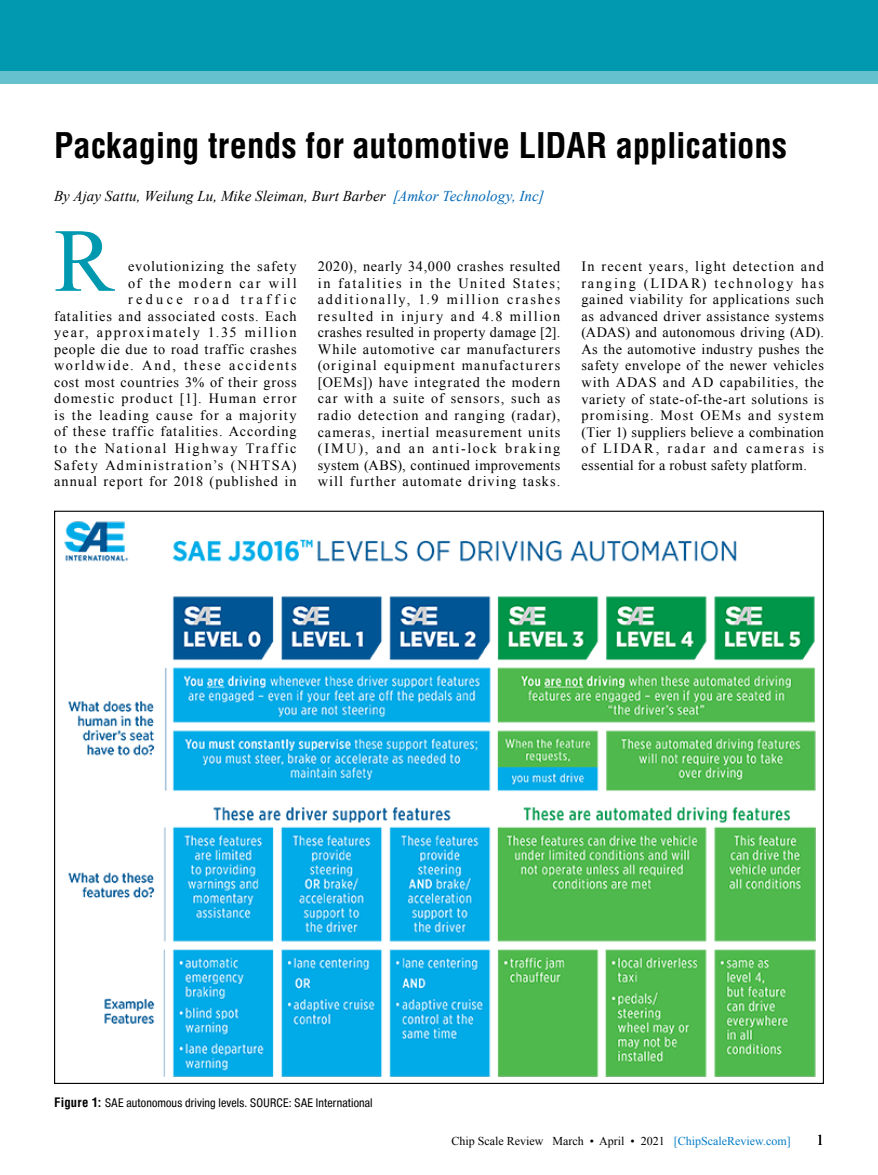
<style>
.page{position:relative;width:878px;height:1175px;background:#fff}
.page>*{position:absolute;margin:0;border:0;box-sizing:border-box;transform-origin:0 0}
.t1{font:90px "Times New Roman";color:#0099b0}
.t2{font:700 condensed 34.5px "Helvetica LT Std";color:#000}
.t3{font:italic 15px "Times New Roman";letter-spacing:.005em;color:#000}
.t4{font:15px "Times New Roman";color:#000}
.t5{font:14.25px/16.5px "Times New Roman";letter-spacing:.08em;color:#000;text-align:justify}
.t6{font:condensed 12px "Helvetica Neue LT Std";letter-spacing:.01em;color:#000}
.t7{font:12px "Times New Roman";color:#000}
.s1{color:#0069b7}
.s2{font-family:"Helvetica LT Std";font-weight:700;font-size:12.75px}
.s3{color:#007bc7}
</style>
<div class="page">
<div style="left:0;top:0;width:878px;height:70px;background:#0099b0"></div>
<div style="left:0;top:70px;width:878px;height:13px;background:#66c1cf"></div>
<img style="left:64px;top:521px;width:752px;height:556px">
<h2 class="t2" style="left:54px;top:123px;width:734px">Packaging trends for automotive LIDAR applications</h2>
<p class="t3" style="left:54px;top:186px;width:491px">By Ajay Sattu, Weilung Lu, Mike Sleiman, Burt Barber <span class="s1">[Amkor Technology, Inc]</span></p>
<h1 class="t1" style="left:54px;top:200px;width:62px">R</h1>
<p class="t5" style="left:54px;top:258px;width:244px;text-align:right">evolutionizing the safety<br>of the modern car will<br>reduce road traffic<br>fatalities and associated costs. Each year, approximately 1.35 million people die due to road traffic crashes worldwide. And, these accidents cost most countries 3% of their gross domestic product [1]. Human error is the leading cause for a majority of these traffic fatalities. According to the National Highway Traffic<br>Safety Administration’s (NHTSA) annual report for 2018 (published in</p>
<p class="t5" style="left:318px;top:258px;width:244px">2020), nearly 34,000 crashes resulted in fatalities in the United States; additionally, 1.9 million crashes resulted in injury and 4.8 million crashes resulted in property damage [2].<br>While automotive car manufacturers (original equipment manufacturers [OEMs]) have integrated the modern car with a suite of sensors, such as radio detection and ranging (radar), cameras, inertial measurement units (IMU), and an anti-lock braking system (ABS), continued improvements will further automate driving tasks.</p>
<p class="t5" style="left:581px;top:258px;width:244px">In recent years, light detection and ranging (LIDAR) technology has gained viability for applications such as advanced driver assistance systems (ADAS) and autonomous driving (AD).<br>As the automotive industry pushes the safety envelope of the newer vehicles with ADAS and AD capabilities, the variety of state-of-the-art solutions is promising. Most OEMs and system (Tier 1) suppliers believe a combination of LIDAR, radar and cameras is essential for a robust safety platform.</p>
<p class="t6" style="left:54px;top:1095px;width:320px"><span class="s2">Figure 1:</span> SAE autonomous driving levels. SOURCE: SAE International</p>
<p class="t7" style="left:451px;top:1132px;width:341px">Chip Scale Review March • April • 2021 <span class="s3">[ChipScaleReview.com]</span></p>
<p class="t4" style="left:816px;top:1129px;width:9px">1</p>
</div>
